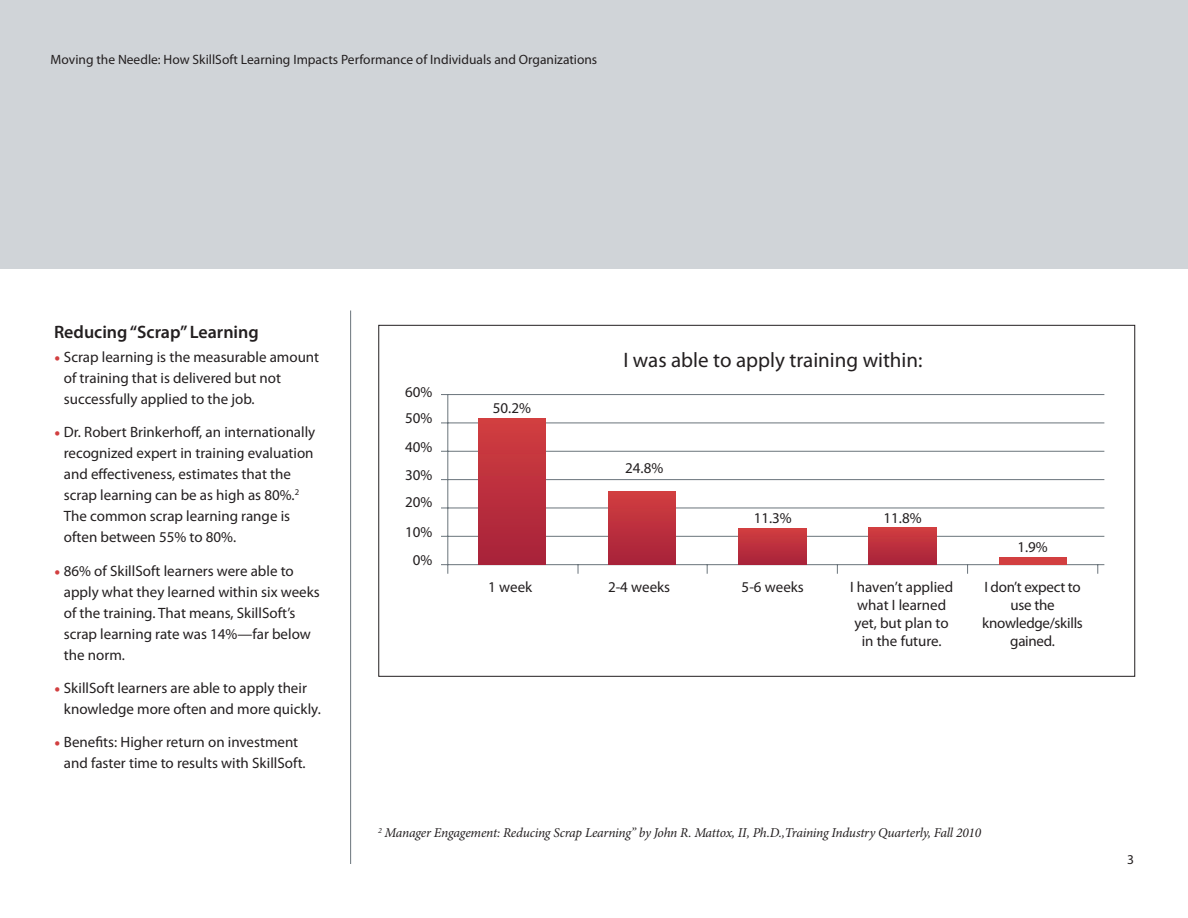
<style>
.page{position:relative;width:1188px;height:918px;background:#fff}
.page>*{position:absolute;margin:0;border:0;box-sizing:border-box;transform-origin:0 0}
.t1{font:21px "Myriad Pro";color:#231f20}
.t2{font:600 18px "Myriad Pro";color:#231f20}
.Sidebar{font:15px/21px "Myriad Pro";color:#231f20}
.Sidebar-2{font:15px/18px "Myriad Pro";letter-spacing:-.02em;color:#231f20;text-align:center}
.Footnote{font:italic 13.5px "Minion Pro";letter-spacing:-.02em;color:#231f20}
.t3{font:13.5px "Myriad Pro";color:#231f20}
.s1{font-family:"Minion Pro";font-size:16.5px;color:#d23f40}
</style>
<div class="page">
<div style="left:0;top:0;width:1188px;height:269px;background:#d0d4d8"></div>
<hr style="left:350px;top:310px;width:1px;height:554px;background:#6a757b">
<hr style="left:441px;top:564px;width:663px;height:1px;background:#6a747b">
<hr style="left:441px;top:536px;width:663px;height:1px;background:#6a747b">
<hr style="left:441px;top:508px;width:663px;height:1px;background:#6a747b">
<hr style="left:441px;top:479px;width:663px;height:1px;background:#6a747b">
<hr style="left:441px;top:451px;width:663px;height:1px;background:#6a747b">
<hr style="left:441px;top:423px;width:663px;height:1px;background:#6a747b">
<hr style="left:441px;top:394px;width:663px;height:1px;background:#6a747b">
<hr style="left:447px;top:395px;width:1px;height:179px;background:#6a747b">
<div style="left:478px;top:419px;width:68px;height:146px;background:linear-gradient(to bottom,#d13e40,#a7213a)"></div>
<div style="left:608px;top:492px;width:68px;height:73px;background:linear-gradient(to bottom,#d13e40,#a7213a)"></div>
<svg style="left:739px;top:528px;width:67px;height:37px;background:#bc2f3d"></svg>
<div style="left:869px;top:527px;width:67px;height:38px;background:linear-gradient(to bottom,#d23e40,#a8223a)"></div>
<div style="left:999px;top:557px;width:67px;height:8px;background:#d23f40"></div>
<p class="t3" style="left:51px;top:51px;width:548px">Moving the Needle: How SkillSoft Learning Impacts Performance of Individuals and Organizations</p>
<p class="t2" style="left:54px;top:320px;width:206px">Reducing “Scrap” Learning</p>
<p class="Sidebar" style="left:64px;top:346px;width:257px;text-indent:-10px"><span class="s1">•</span> Scrap learning is the measurable amount of training that is delivered but not successfully applied to the job.</p>
<p class="Sidebar" style="left:64px;top:422px;width:253px;text-indent:-10px"><span class="s1">•</span> Dr. Robert Brinkerhoff, an internationally recognized expert in training evaluation and effectiveness, estimates that the scrap learning can be as high as 80%.<sup>2<br></sup>The common scrap learning range is often between 55% to 80%.</p>
<p class="Sidebar" style="left:64px;top:560px;width:257px;text-indent:-10px"><span class="s1">•</span> 86% of SkillSoft learners were able to apply what they learned within six weeks of the training. That means, SkillSoft’s scrap learning rate was 14%—far below the norm.</p>
<p class="Sidebar" style="left:64px;top:677px;width:258px;text-indent:-10px"><span class="s1">•</span> SkillSoft learners are able to apply their knowledge more often and more quickly.</p>
<p class="Sidebar" style="left:64px;top:732px;width:243px;text-indent:-10px"><span class="s1">•</span> Benefits: Higher return on investment and faster time to results with SkillSoft.</p>
<p class="Sidebar" style="left:405px;top:379px;width:29px;line-height:25.7px">60%<br>50%</p>
<p class="Sidebar" style="left:405px;top:433px;width:29px;line-height:27.6px;text-align:justify">40% 30% 20%</p>
<p class="Sidebar" style="left:405px;top:518px;width:29px;line-height:28.3px;text-align:center">10%<br>0%</p>
<p class="Sidebar" style="left:493px;top:397px;width:40px">50.2%</p>
<p class="t1" style="left:623px;top:347px;width:301px">I was able to apply training within:</p>
<p class="Sidebar" style="left:625px;top:458px;width:40px">24.8%</p>
<p class="Sidebar" style="left:754px;top:507px;width:40px">11.3%</p>
<p class="Sidebar" style="left:884px;top:507px;width:40px">11.8%</p>
<p class="Sidebar" style="left:1017px;top:536px;width:32px">1.9%</p>
<p class="Sidebar" style="left:488px;top:576px;width:45px">1 week</p>
<p class="Sidebar" style="left:608px;top:576px;width:64px">2-4 weeks</p>
<p class="Sidebar" style="left:742px;top:576px;width:64px">5-6 weeks</p>
<p class="Sidebar" style="left:850px;top:577px;width:105px;line-height:18px;text-align:center">I haven’t applied what I learned yet, but plan to in the future.</p>
<p class="Sidebar-2" style="left:982px;top:577px;width:102px">I don’t expect to use the knowledge/skills gained.</p>
<p class="Footnote" style="left:378px;top:823px;width:605px"><sup>2</sup> Manager Engagement: Reducing Scrap Learning” by John R. Mattox, II, Ph.D.,Training Industry Quarterly, Fall 2010</p>
<p class="t3" style="left:1127px;top:851px;width:8px">3</p>
</div>
